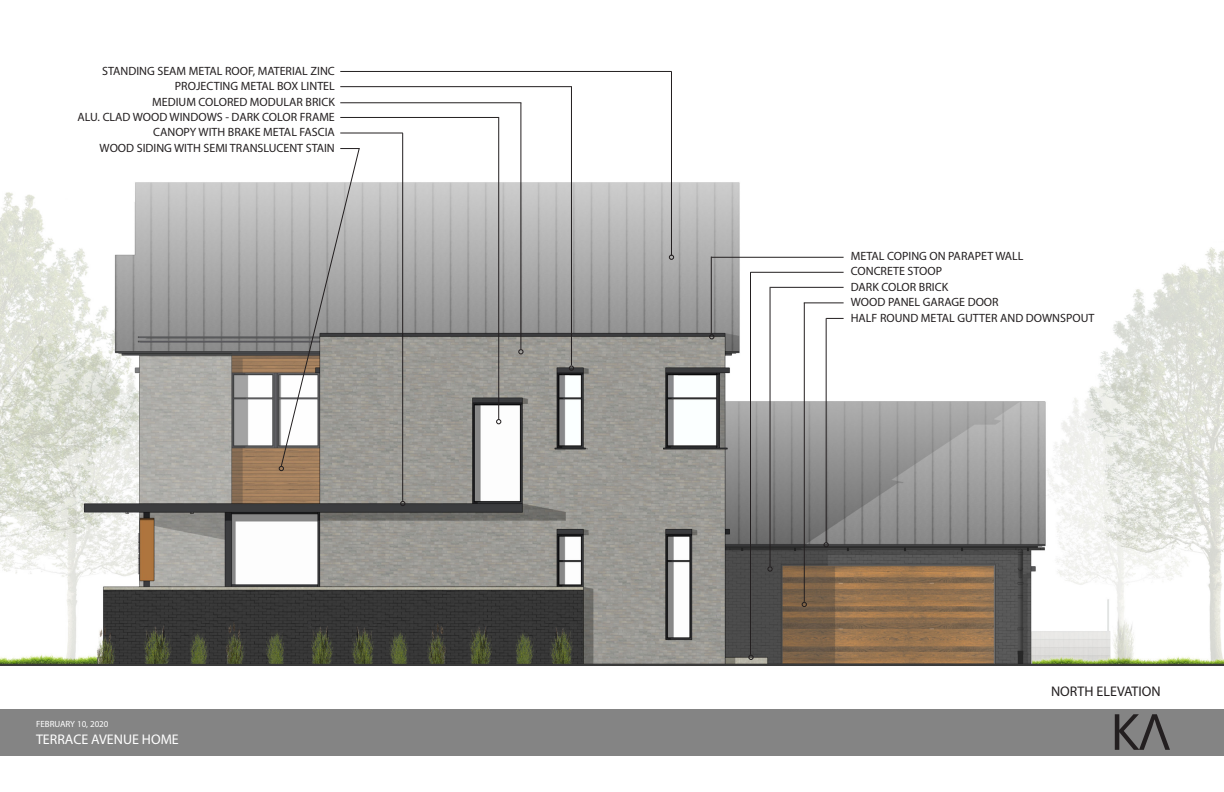
<style>
.page{position:relative;width:1224px;height:792px;background:#fff}
.page>*{position:absolute;margin:0;border:0;box-sizing:border-box;transform-origin:0 0}
.t1{font:14px "Myriad Pro";color:#fff}
.t2{font:14px "Myriad Pro";color:#231f20}
.t3{font:12px "Myriad Pro";color:#231f20}
.t4{font:9px "Myriad Pro";color:#fff}
</style>
<div class="page">
<img style="left:0;top:87px;width:1224px;height:579px">
<div style="left:0;top:709px;width:1224px;height:47px;background:#848484"></div>
<svg style="left:1115px;top:714px;width:55px;height:36px"></svg>
<hr style="left:340px;top:71px;width:332px;height:1px;background:#231f20">
<hr style="left:671px;top:72px;width:1px;height:184px;background:#231f20">
<svg style="left:669px;top:255px;width:5px;height:5px"></svg>
<hr style="left:340px;top:86px;width:231px;height:1px;background:#231f20">
<hr style="left:571px;top:86px;width:1px;height:280px;background:#231f20">
<svg style="left:569px;top:366px;width:5px;height:5px"></svg>
<hr style="left:340px;top:102px;width:181px;height:1px;background:#231f20">
<hr style="left:520px;top:103px;width:1px;height:246px;background:#231f20">
<svg style="left:518px;top:349px;width:6px;height:5px"></svg>
<hr style="left:340px;top:117px;width:159px;height:1px;background:#231f20">
<hr style="left:498px;top:117px;width:1px;height:302px;background:#231f20">
<svg style="left:496px;top:419px;width:5px;height:5px"></svg>
<hr style="left:340px;top:133px;width:63px;height:1px;background:#231f20">
<hr style="left:402px;top:133px;width:1px;height:368px;background:#231f20">
<svg style="left:400px;top:501px;width:5px;height:5px"></svg>
<svg style="left:279px;top:147px;width:81px;height:324px"></svg>
<hr style="left:750px;top:272px;width:94px;height:1px;background:#231f20">
<hr style="left:750px;top:272px;width:1px;height:383px;background:#231f20">
<svg style="left:748px;top:655px;width:6px;height:5px"></svg>
<hr style="left:770px;top:287px;width:74px;height:1px;background:#231f20">
<hr style="left:770px;top:288px;width:1px;height:278px;background:#231f20">
<svg style="left:767px;top:566px;width:6px;height:6px"></svg>
<hr style="left:804px;top:302px;width:40px;height:1px;background:#231f20">
<hr style="left:804px;top:303px;width:1px;height:299px;background:#231f20">
<svg style="left:802px;top:602px;width:5px;height:5px"></svg>
<svg style="left:827px;top:318px;width:17px;height:1px"></svg>
<hr style="left:826px;top:318px;width:1px;height:224px;background:#231f20">
<svg style="left:824px;top:542px;width:5px;height:5px"></svg>
<hr style="left:711px;top:257px;width:133px;height:1px;background:#231f20">
<hr style="left:711px;top:257px;width:1px;height:77px;background:#231f20">
<svg style="left:709px;top:334px;width:5px;height:5px"></svg>
<p class="t3" style="left:102px;top:64px;width:234px">STANDING SEAM METAL ROOF, MATERIAL ZINC</p>
<p class="t3" style="left:175px;top:79px;width:161px">PROJECTING METAL BOX LINTEL</p>
<p class="t3" style="left:152px;top:94px;width:184px">MEDIUM COLORED MODULAR BRICK</p>
<p class="t3" style="left:78px;top:109px;width:259px">ALU. CLAD WOOD WINDOWS - DARK COLOR FRAME</p>
<p class="t3" style="left:153px;top:125px;width:183px">CANOPY WITH BRAKE METAL FASCIA</p>
<p class="t3" style="left:100px;top:140px;width:237px">WOOD SIDING WITH SEMI TRANSLUCENT STAIN</p>
<p class="t4" style="left:36px;top:719px;width:74px">FEBRUARY 10, 2020</p>
<p class="t1" style="left:36px;top:730px;width:144px">TERRACE AVENUE HOME</p>
<p class="t3" style="left:851px;top:249px;width:174px">METAL COPING ON PARAPET WALL</p>
<p class="t3" style="left:851px;top:264px;width:93px">CONCRETE STOOP</p>
<p class="t3" style="left:851px;top:279px;width:99px">DARK COLOR BRICK</p>
<p class="t3" style="left:851px;top:295px;width:149px">WOOD PANEL GARAGE DOOR</p>
<p class="t3" style="left:851px;top:310px;width:245px">HALF ROUND METAL GUTTER AND DOWNSPOUT</p>
<p class="t2" style="left:1051px;top:682px;width:111px">NORTH ELEVATION</p>
</div>
